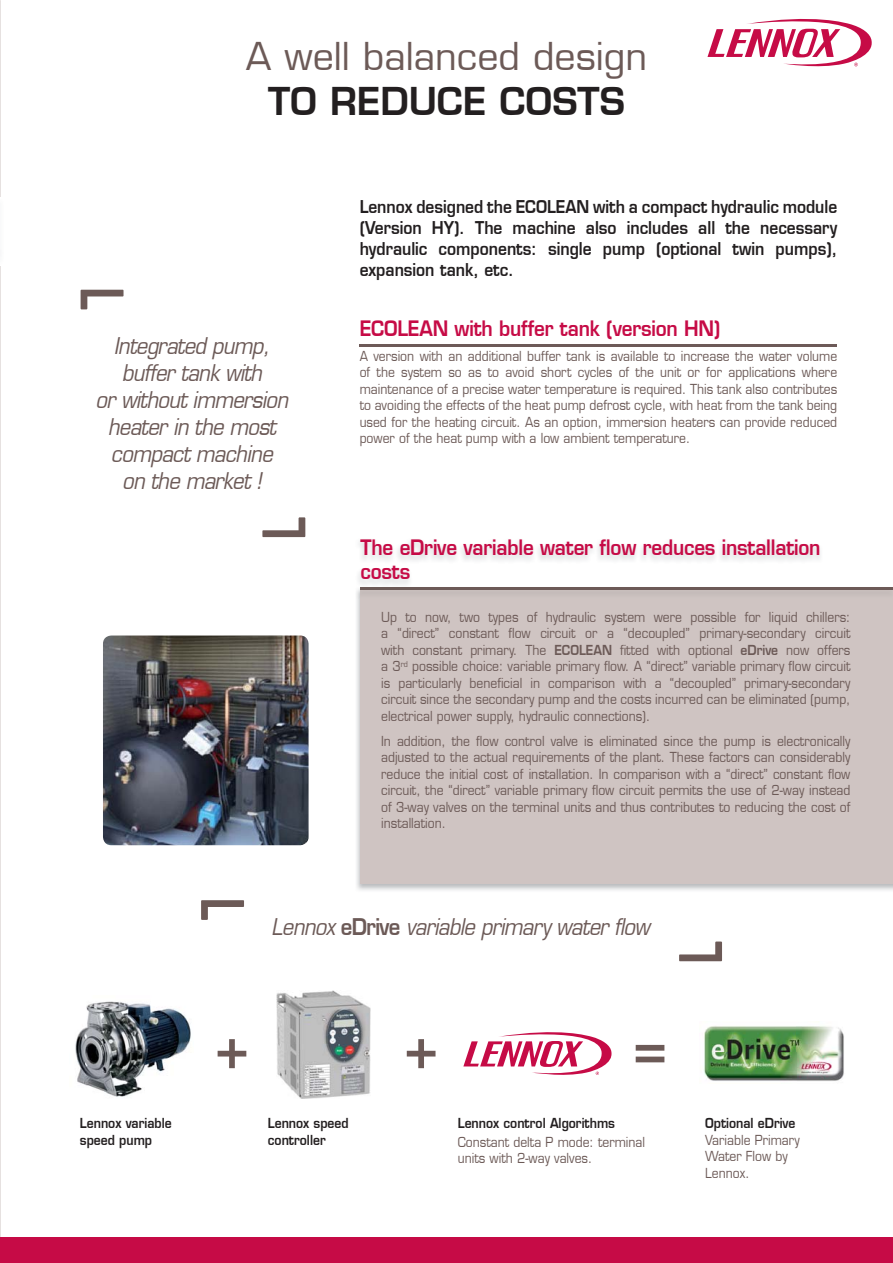
<style>
.page{position:relative;width:893px;height:1263px;background:#fff}
.page>*{position:absolute;margin:0;border:0;box-sizing:border-box;transform-origin:0 0}
.t1{font:600 60px "Eurostile LT";color:#6c5a57}
.t2{font:37.5px "Eurostile LT";color:#6c5a57}
.t3{font:600 37.5px "Eurostile LT";color:#231f20}
.t4{font:italic 22.5px/27px "Eurostile LT";letter-spacing:-.03em;color:#6c5a57;text-align:center;scale:.9 1}
.t5{font:600 20.85px/24px "Eurostile LT";letter-spacing:-.01em;color:#c60b46;scale:.91 1}
.t6{font:600 17.25px/21px "Eurostile LT";color:#231f20;text-align:justify;scale:.9 1}
.t7{font:13.5px/16.5px "Eurostile LT";color:#6c5a57;text-align:justify;scale:.9 1}
.t8{font:600 13.5px/16.5px "Eurostile LT";color:#231f20;scale:.9 1}
.s1{font-weight:600}
.s2{font-weight:600;font-style:normal}
</style>
<div class="page">
<div style="left:0;top:1237px;width:893px;height:26px;background:#c60b46"></div>
<svg style="left:707px;top:18px;width:165px;height:49px"></svg>
<svg style="left:201px;top:900px;width:43px;height:20px"></svg>
<svg style="left:679px;top:942px;width:43px;height:19px"></svg>
<img style="left:356px;top:541px;width:537px;height:349px">
<div style="left:361px;top:588px;width:532px;height:295px;background:#cfc4c2"></div>
<svg style="left:463px;top:1032px;width:149px;height:43px"></svg>
<img style="left:276px;top:990px;width:94px;height:108px">
<img style="left:75px;top:1001px;width:116px;height:96px">
<img style="left:704px;top:1026px;width:140px;height:55px">
<img style="left:103px;top:636px;width:206px;height:209px;border-radius:8px">
<svg style="left:262px;top:517px;width:43px;height:20px"></svg>
<svg style="left:81px;top:290px;width:43px;height:19px"></svg>
<hr style="left:360px;top:344px;width:477px;height:2px;background:#6d5a58">
<img style="left:356px;top:587px;width:537px;height:12px">
<img style="left:361px;top:588px;width:532px;height:11px">
<hr style="left:361px;top:588px;width:531px;height:2px;background:#6c5a57">
<h2 class="t2" style="left:246px;top:34px;width:403px">A well balanced design</h2>
<h2 class="t3" style="left:268px;top:78px;width:358px">TO REDUCE COSTS</h2>
<h3 class="t4" style="left:96px;top:332px;width:216px">Integrated pump, buffer tank with<br>or without immersion heater in the most compact machine<br>on the market !</h3>
<p class="t6" style="left:360px;top:196px;width:532px">Lennox designed the ECOLEAN with a compact hydraulic module (Version HY). The machine also includes all the necessary hydraulic components: single pump (optional twin pumps), expansion tank, etc.</p>
<h3 class="t5" style="left:360px;top:316px;width:398px">ECOLEAN with buffer tank (version HN)</h3>
<p class="t7" style="left:360px;top:348px;width:532px">A version with an additional buffer tank is available to increase the water volume of the system so as to avoid short cycles of the unit or for applications where maintenance of a precise water temperature is required. This tank also contributes to avoiding the effects of the heat pump defrost cycle, with heat from the tank being used for the heating circuit. As an option, immersion heaters can provide reduced power of the heat pump with a low ambient temperature.</p>
<h3 class="t5" style="left:361px;top:535px;width:507px">The eDrive variable water flow reduces installation costs</h3>
<p class="t7" style="left:381px;top:609px;width:523px">Up to now, two types of hydraulic system were possible for liquid chillers: a “direct” constant flow circuit or a “decoupled” primary-secondary circuit with constant primary. The <span class="s1">ECOLEAN</span> fitted with optional <span class="s1">eDrive</span> now offers a 3<sup>rd</sup> possible choice: variable primary flow. A “direct” variable primary flow circuit is particularly beneficial in comparison with a “decoupled” primary-secondary circuit since the secondary pump and the costs incurred can be eliminated (pump, electrical power supply, hydraulic connections).</p>
<p class="t7" style="left:381px;top:733px;width:523px">In addition, the flow control valve is eliminated since the pump is electronically adjusted to the actual requirements of the plant. These factors can considerably reduce the initial cost of installation. In comparison with a “direct” constant flow circuit, the “direct” variable primary flow circuit permits the use of 2-way instead of 3-way valves on the terminal units and thus contributes to reducing the cost of installation.</p>
<h3 class="t4" style="left:271px;top:914px;width:422px">Lennox <span class="s2">eDrive</span> variable primary water flow</h3>
<h1 class="t1" style="left:215px;top:1011px;width:36px">+</h1>
<h1 class="t1" style="left:404px;top:1011px;width:36px">+</h1>
<h1 class="t1" style="left:633px;top:1011px;width:36px">=</h1>
<p class="t8" style="left:80px;top:1115px;width:104px">Lennox variable speed pump</p>
<p class="t8" style="left:268px;top:1115px;width:91px">Lennox speed controller</p>
<p class="t8" style="left:458px;top:1115px;width:176px">Lennox control Algorithms</p>
<p class="t7" style="left:458px;top:1134px;width:209px">Constant delta P mode: terminal units with 2-way valves.</p>
<p class="t8" style="left:705px;top:1115px;width:102px">Optional eDrive</p>
<p class="t7" style="left:705px;top:1132px;width:107px;text-align:left">Variable Primary<br>Water Flow by<br>Lennox.</p>
</div>
